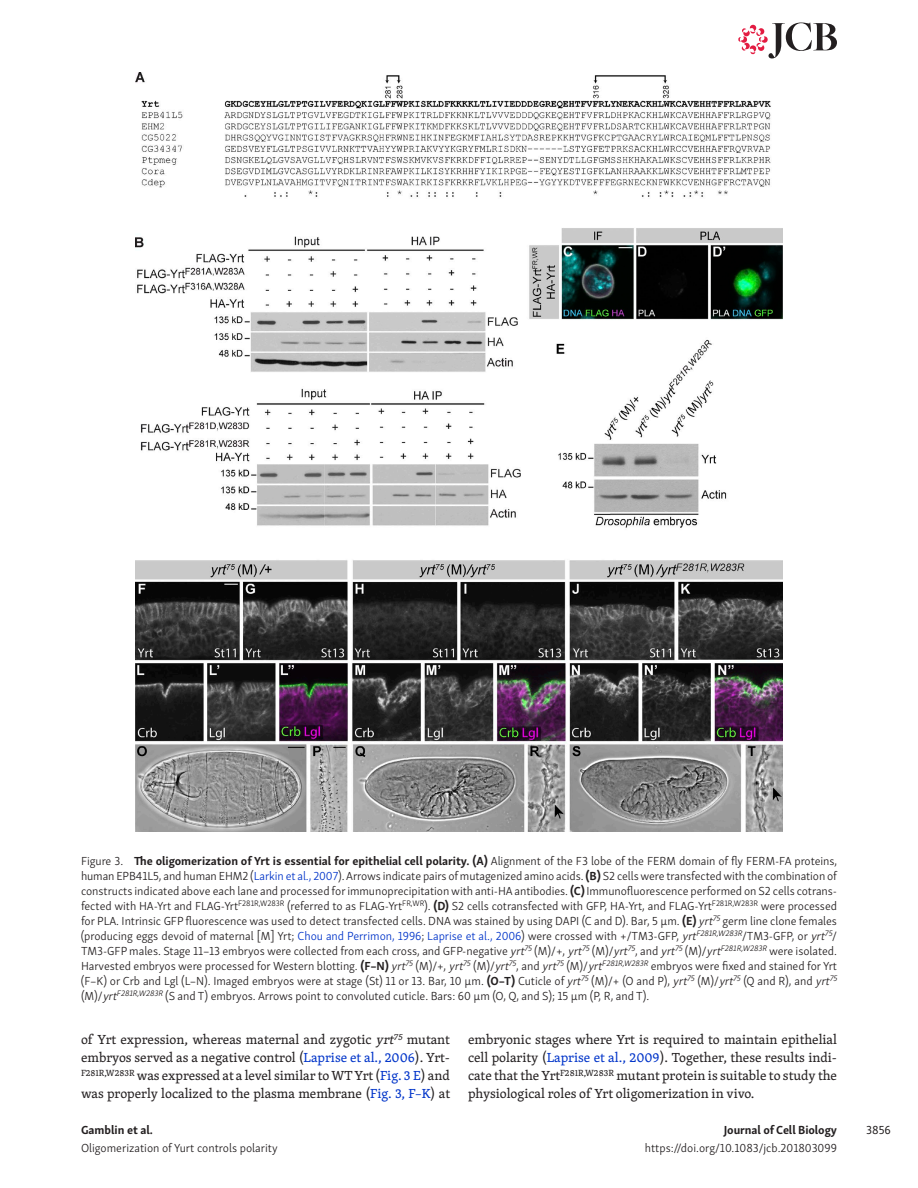
<style>
.page{position:relative;width:918px;height:1188px;background:#fff}
.page>*{position:absolute;margin:0;border:0;box-sizing:border-box;transform-origin:0 0}
.t1{font:13.5px/18px "Skolar PE";color:#231f20;text-align:justify}
.t2{font:300 12px/15px "Skolar Sans PE";letter-spacing:-.005em;color:#231f20}
.t3{font:700 12px "Skolar Sans PE";letter-spacing:-.005em;color:#231f20}
.t4{font:12px "Skolar Sans PE";color:#231f20}
.s1{font-weight:700}
.s2{color:#0034c9}
.s3{font-style:italic}
</style>
<div class="page">
<svg style="left:738px;top:23px;width:99px;height:35px"></svg>
<img style="left:135px;top:72px;width:648px;height:760px">
<p class="t2" style="left:81px;top:852px;width:759px">Figure 3. <span class="s1">The oligomerization of Yrt is essential for epithelial cell polarity. (A)</span> Alignment of the F3 lobe of the FERM domain of fly FERM-FA proteins, human EPB41L5, and human EHM2 (<span class="s2">Larkin et al., 2007</span>). Arrows indicate pairs of mutagenized amino acids. <span class="s1">(B)</span> S2 cells were transfected with the combination of constructs indicated above each lane and processed for immunoprecipitation with anti-HA antibodies. <span class="s1">(C)</span> Immunofluorescence performed on S2 cells cotrans&shy;fected with HA-Yrt and FLAG-Yrt<sup>F281R,W283R</sup> (referred to as FLAG-Yrt<sup>FR,WR</sup>). <span class="s1">(D)</span> S2 cells cotransfected with GFP, HA-Yrt, and FLAG-Yrt<sup>F281R,W283R</sup> were processed for PLA. Intrinsic GFP fluorescence was used to detect transfected cells. DNA was stained by using DAPI (C and D). Bar, 5 µm. <span class="s1">(E)</span> <span class="s3">yrt</span><sup>75</sup> germ line clone females (producing eggs devoid of maternal [M] Yrt; <span class="s2">Chou and Perrimon, 1996</span>; <span class="s2">Laprise et al., 2006</span>) were crossed with +/TM3-GFP, <span class="s3">yrt</span><sup>F281R,W283R</sup>/TM3-GFP, or <span class="s3">yrt</span><sup>75</sup>/ TM3-GFP males. Stage 11–13 embryos were collected from each cross, and GFP-negative <span class="s3">yrt</span><sup>75</sup> (M)/+, <span class="s3">yrt</span><sup>75</sup> (M)/<span class="s3">yrt</span><sup>75</sup>, and <span class="s3">yrt</span><sup>75</sup> (M)/<span class="s3">yrt</span><sup>F281R,W283R</sup> were isolated.<br>Harvested embryos were processed for Western blotting. <span class="s1">(F–N)</span> <span class="s3">yrt</span><sup>75</sup> (M)/+, <span class="s3">yrt</span><sup>75</sup> (M)/<span class="s3">yrt</span><sup>75</sup>, and <span class="s3">yrt</span><sup>75</sup> (M)/<span class="s3">yrt</span><sup>F281R,W283R</sup> embryos were fixed and stained for Yrt (F–K) or Crb and Lgl (L–N). Imaged embryos were at stage (St) 11 or 13. Bar, 10 µm. <span class="s1">(O–T)</span> Cuticle of <span class="s3">yrt</span><sup>75</sup> (M)/+ (O and P), <span class="s3">yrt</span><sup>75</sup> (M)/<span class="s3">yrt</span><sup>75</sup> (Q and R), and <span class="s3">yrt</span><sup>75 </sup>(M)/<span class="s3">yrt</span><sup>F281R,W283R</sup> (S and T) embryos. Arrows point to convoluted cuticle. Bars: 60 µm (O, Q, and S); 15 µm (P, R, and T).</p>
<p class="t1" style="left:81px;top:1030px;width:371px">of Yrt expression, whereas maternal and zygotic <span class="s3">yrt</span><sup>75</sup> mutant embryos served as a negative control (<span class="s2">Laprise et al., 2006</span>). Yrt-<sup>F281R,W283R</sup> was expressed at a level similar to WT Yrt (<span class="s2">Fig. 3 E</span>) and was properly localized to the plasma membrane (<span class="s2">Fig. 3, F–K</span>) at</p>
<p class="t1" style="left:468px;top:1030px;width:371px">embryonic stages where Yrt is required to maintain epithelial cell polarity (<span class="s2">Laprise et al., 2009</span>). Together, these results indi&shy;cate that the Yrt<sup>F281R,W283R</sup> mutant protein is suitable to study the physiological roles of Yrt oligomerization in vivo.</p>
<p class="t3" style="left:81px;top:1120px;width:73px">Gamblin et al.</p>
<p class="t2" style="left:81px;top:1140px;width:198px">Oligomerization of Yurt controls polarity</p>
<p class="t3" style="left:724px;top:1120px;width:115px">Journal of Cell Biology</p>
<p class="t2" style="left:645px;top:1140px;width:194px">https://doi.org/10.1083/jcb.201803099</p>
<p class="t4" style="left:866px;top:1121px;width:26px">3856</p>
</div>
